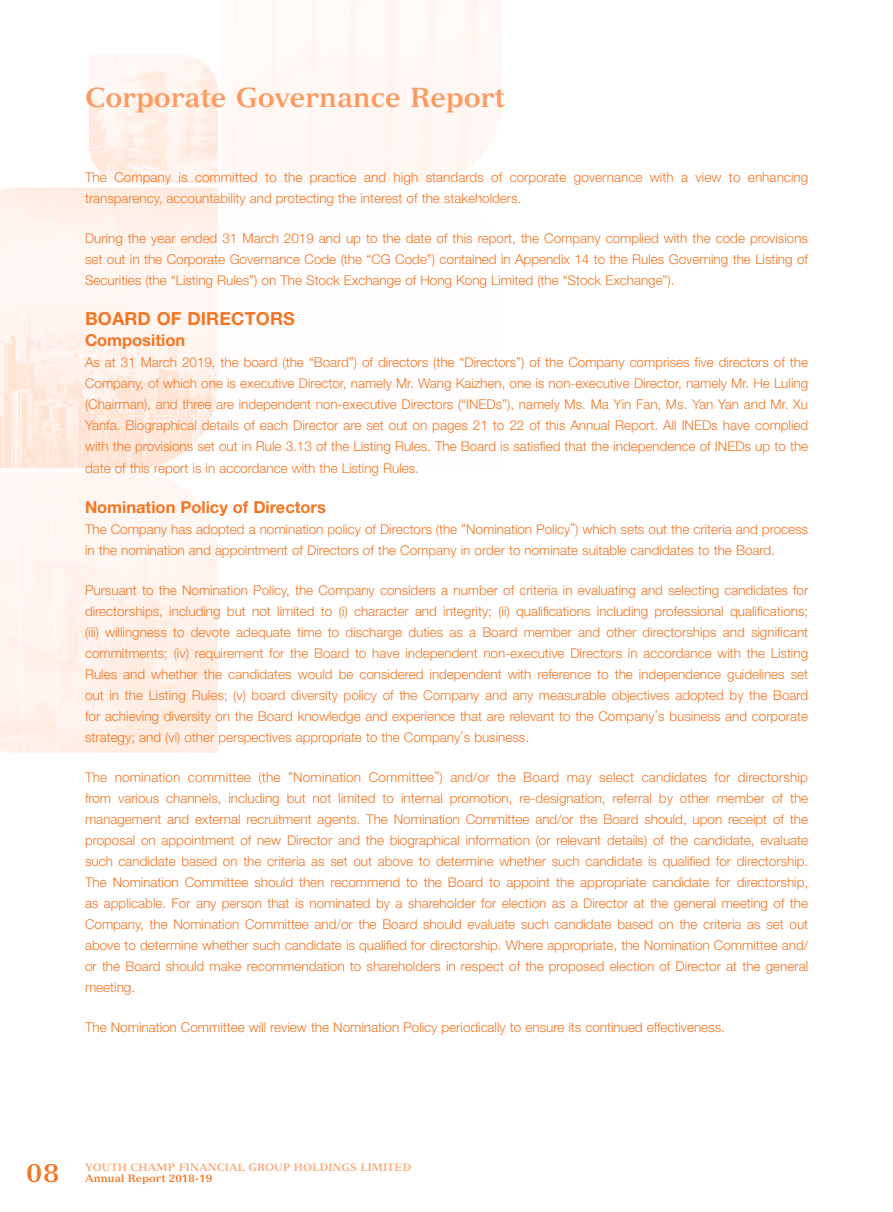
<style>
.page{position:relative;width:893px;height:1212px;background:#fff}
.page>*{position:absolute;margin:0;border:0;box-sizing:border-box;transform-origin:0 0}
.t1{font:700 27px "Versailles LT Std";letter-spacing:-.005em;color:#ff985d}
.t2{font:700 25.5px "Versailles LT Std";color:#f57523}
.t3{font:700 18px "Helvetica Neue LT Std";letter-spacing:.01em;color:#f57523}
.t4{font:700 16.5px "Helvetica Neue LT Std";color:#f57523}
.t5{font:300 13.5px/21px "Helvetica Neue LT Std";color:#f57523;text-align:justify}
.t6{font:700 10.5px "Versailles LT Std";letter-spacing:.005em;color:#ffa572}
.t7{font:700 10.5px "Versailles LT Std";letter-spacing:.005em;color:#f57523}
</style>
<div class="page">
<img style="left:0;top:0;width:502px;height:753px">
<h1 class="t1" style="left:85px;top:81px;width:421px">Corporate Governance Report</h1>
<p class="t5" style="left:85px;top:167px;width:725px">The Company is committed to the practice and high standards of corporate governance with a view to enhancing transparency, accountability and protecting the interest of the stakeholders.</p>
<p class="t5" style="left:85px;top:228px;width:724px">During the year ended 31 March 2019 and up to the date of this report, the Company complied with the code provisions set out in the Corporate Governance Code (the “CG Code”) contained in Appendix 14 to the Rules Governing the Listing of Securities (the “Listing Rules”) on The Stock Exchange of Hong Kong Limited (the “Stock Exchange”).</p>
<h3 class="t3" style="left:85px;top:308px;width:211px">BOARD OF DIRECTORS</h3>
<p class="t4" style="left:85px;top:330px;width:102px">Composition</p>
<p class="t5" style="left:85px;top:352px;width:725px">As at 31 March 2019, the board (the “Board”) of directors (the “Directors”) of the Company comprises five directors of the Company, of which one is executive Director, namely Mr. Wang Kaizhen, one is non-executive Director, namely Mr. He Luling (Chairman), and three are independent non-executive Directors (“INEDs”), namely Ms. Ma Yin Fan, Ms. Yan Yan and Mr. Xu Yanfa. Biographical details of each Director are set out on pages 21 to 22 of this Annual Report. All INEDs have complied with the provisions set out in Rule 3.13 of the Listing Rules. The Board is satisfied that the independence of INEDs up to the date of this report is in accordance with the Listing Rules.</p>
<p class="t4" style="left:85px;top:496px;width:242px">Nomination Policy of Directors</p>
<p class="t5" style="left:85px;top:518px;width:724px">The Company has adopted a nomination policy of Directors (the “Nomination Policy”) which sets out the criteria and process in the nomination and appointment of Directors of the Company in order to nominate suitable candidates to the Board.</p>
<p class="t5" style="left:85px;top:579px;width:725px">Pursuant to the Nomination Policy, the Company considers a number of criteria in evaluating and selecting candidates for directorships, including but not limited to (i) character and integrity; (ii) qualifications including professional qualifications; (iii) willingness to devote adequate time to discharge duties as a Board member and other directorships and significant commitments; (iv) requirement for the Board to have independent non-executive Directors in accordance with the Listing Rules and whether the candidates would be considered independent with reference to the independence guidelines set out in the Listing Rules; (v) board diversity policy of the Company and any measurable objectives adopted by the Board for achieving diversity on the Board knowledge and experience that are relevant to the Company’s business and corporate strategy; and (vi) other perspectives appropriate to the Company’s business.</p>
<p class="t5" style="left:85px;top:766px;width:725px">The nomination committee (the “Nomination Committee”) and/or the Board may select candidates for directorship from various channels, including but not limited to internal promotion, re-designation, referral by other member of the management and external recruitment agents. The Nomination Committee and/or the Board should, upon receipt of the proposal on appointment of new Director and the biographical information (or relevant details) of the candidate, evaluate such candidate based on the criteria as set out above to determine whether such candidate is qualified for directorship.<br>The Nomination Committee should then recommend to the Board to appoint the appropriate candidate for directorship, as applicable. For any person that is nominated by a shareholder for election as a Director at the general meeting of the Company, the Nomination Committee and/or the Board should evaluate such candidate based on the criteria as set out above to determine whether such candidate is qualified for directorship. Where appropriate, the Nomination Committee and/ or the Board should make recommendation to shareholders in respect of the proposed election of Director at the general meeting.</p>
<p class="t5" style="left:85px;top:1016px;width:641px">The Nomination Committee will review the Nomination Policy periodically to ensure its continued effectiveness.</p>
<h2 class="t2" style="left:27px;top:1157px;width:34px">08</h2>
<p class="t6" style="left:85px;top:1161px;width:328px">YOUTH CHAMP FINANCIAL GROUP HOLDINGS LIMITED</p>
<p class="t7" style="left:85px;top:1171px;width:129px">Annual Report 2018-19</p>
</div>
